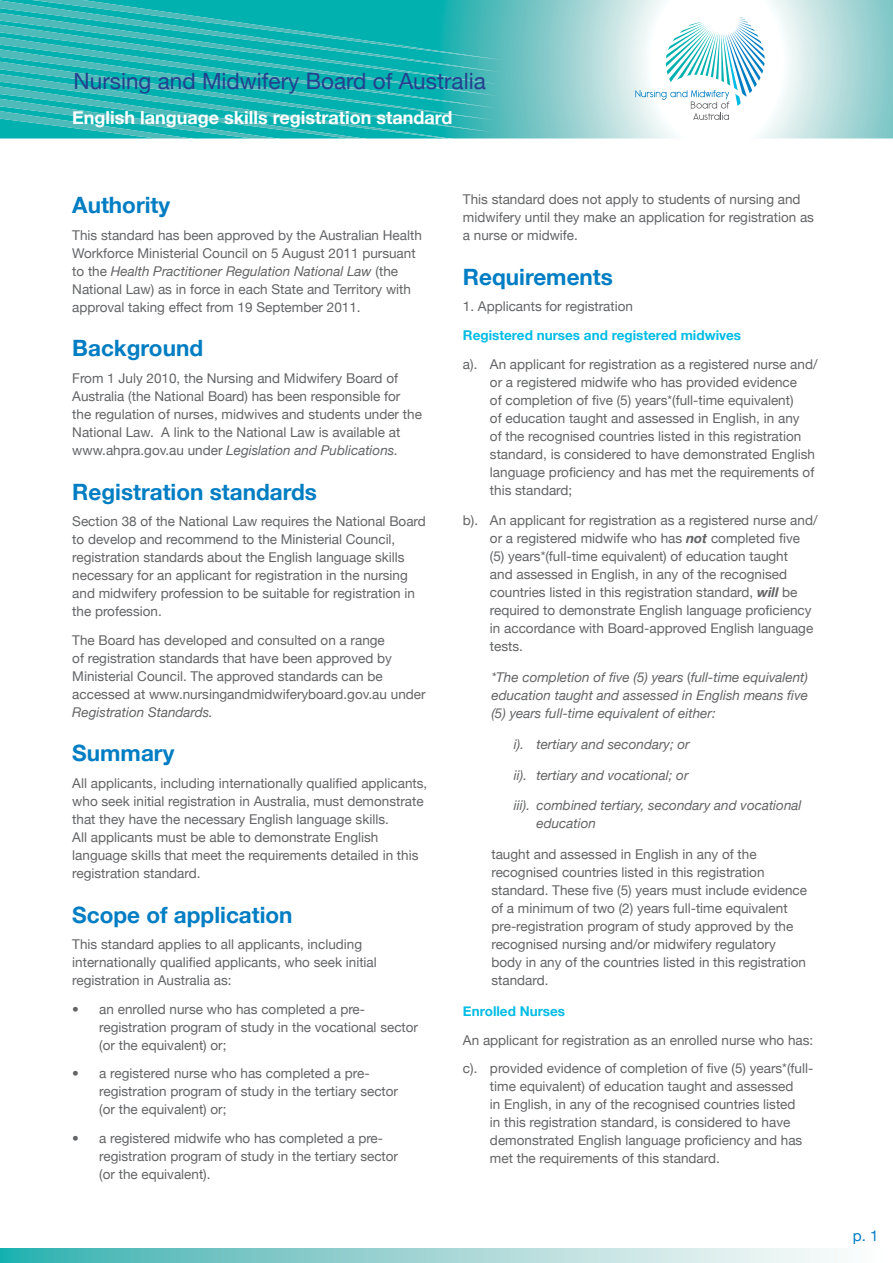
<style>
.page{position:relative;width:893px;height:1263px;background:#fff}
.page>*{position:absolute;margin:0;border:0;box-sizing:border-box;transform-origin:0 0}
.t1{font:700 22.5px "Helvetica Neue";color:#007dc3}
.t2{font:22.5px "Helvetica Neue";color:#25408f}
.t3{font:700 18px "Helvetica Neue";color:#fff}
.t4{font:15px "Helvetica Neue";color:#007dc3}
.t5{font:13.5px/18px "Helvetica Neue";color:#636466}
.t6{font:italic 13.5px/18px "Helvetica Neue";color:#636466;text-align:justify}
.t7{font:700 13.5px "Helvetica Neue";color:#00bce4}
.s1{font-style:italic}
.s2{font-weight:700;font-style:italic}
.s3{font-style:normal}
</style>
<div class="page">
<svg style="left:502px;top:0;width:391px;height:138px"></svg>
<svg style="left:0;top:0;width:502px;height:139px;background:#22b6b4"></svg>
<svg style="left:0;top:1248px;width:834px;height:15px;background:#9ad4d4"></svg>
<svg style="left:635px;top:17px;width:130px;height:103px"></svg>
<h1 class="t2" style="left:74px;top:68px;width:414px">Nursing and Midwifery Board of Australia</h1>
<h2 class="t3" style="left:72px;top:106px;width:382px">English language skills registration standard</h2>
<h1 class="t1" style="left:72px;top:191px;width:99px">Authority</h1>
<p class="t5" style="left:72px;top:226px;width:351px">This standard has been approved by the Australian Health Workforce Ministerial Council on 5 August 2011 pursuant to the <span class="s1">Health Practitioner Regulation National Law</span> (the National Law) as in force in each State and Territory with approval taking effect from 19 September 2011.</p>
<h1 class="t1" style="left:72px;top:334px;width:132px">Background</h1>
<p class="t5" style="left:72px;top:369px;width:351px">From 1 July 2010, the Nursing and Midwifery Board of Australia (the National Board) has been responsible for the regulation of nurses, midwives and students under the National Law. A link to the National Law is available at www.ahpra.gov.au under <span class="s1">Legislation and Publications.</span></p>
<h1 class="t1" style="left:72px;top:478px;width:246px">Registration standards</h1>
<p class="t5" style="left:72px;top:512px;width:355px">Section 38 of the National Law requires the National Board to develop and recommend to the Ministerial Council, registration standards about the English language skills necessary for an applicant for registration in the nursing and midwifery profession to be suitable for registration in the profession.</p>
<p class="t5" style="left:72px;top:631px;width:355px">The Board has developed and consulted on a range<br>of registration standards that have been approved by Ministerial Council. The approved standards can be accessed at www.nursingandmidwiferyboard.gov.au under</p>
<p class="t6" style="left:72px;top:703px;width:142px">Registration Standards.</p>
<h1 class="t1" style="left:72px;top:739px;width:104px">Summary</h1>
<p class="t5" style="left:72px;top:774px;width:357px">All applicants, including internationally qualified applicants, who seek initial registration in Australia, must demonstrate that they have the necessary English language skills.<br>All applicants must be able to demonstrate English language skills that meet the requirements detailed in this registration standard.</p>
<h1 class="t1" style="left:72px;top:901px;width:222px">Scope of application</h1>
<p class="t5" style="left:72px;top:935px;width:306px">This standard applies to all applicants, including internationally qualified applicants, who seek initial registration in Australia as:</p>
<p class="t5" style="left:99px;top:1000px;width:320px;text-indent:-27px">• an enrolled nurse who has completed a pre&shy;registration program of study in the vocational sector (or the equivalent) or;</p>
<p class="t5" style="left:99px;top:1064px;width:300px;text-indent:-27px">• a registered nurse who has completed a pre&shy;registration program of study in the tertiary sector (or the equivalent) or;</p>
<p class="t5" style="left:99px;top:1129px;width:300px;text-indent:-27px">• a registered midwife who has completed a pre&shy;registration program of study in the tertiary sector (or the equivalent).</p>
<p class="t5" style="left:463px;top:190px;width:353px">This standard does not apply to students of nursing and midwifery until they make an application for registration as a nurse or midwife.</p>
<h1 class="t1" style="left:463px;top:263px;width:151px">Requirements</h1>
<p class="t5" style="left:463px;top:297px;width:172px">1. Applicants for registration</p>
<p class="t7" style="left:463px;top:327px;width:280px">Registered nurses and registered midwives</p>
<p class="t5" style="left:490px;top:355px;width:329px;text-indent:-27px">a). An applicant for registration as a registered nurse and/ or a registered midwife who has provided evidence<br>of completion of five (5) years*(full-time equivalent)<br>of education taught and assessed in English, in any<br>of the recognised countries listed in this registration standard, is considered to have demonstrated English language proficiency and has met the requirements of this standard;</p>
<p class="t5" style="left:490px;top:511px;width:329px;text-indent:-27px">b). An applicant for registration as a registered nurse and/ or a registered midwife who has <span class="s2">not</span> completed five (5) years*(full-time equivalent) of education taught<br>and assessed in English, in any of the recognised countries listed in this registration standard, <span class="s2">will</span> be required to demonstrate English language proficiency in accordance with Board-approved English language tests.</p>
<p class="t6" style="left:491px;top:668px;width:318px">*The completion of five (5) years <span class="s3">(</span>full-time equivalent) education taught and assessed in English means five (5) years full-time equivalent of either:</p>
<p class="t6" style="left:514px;top:735px;width:177px">i). tertiary and secondary; or</p>
<p class="t6" style="left:514px;top:766px;width:176px">ii). tertiary and vocational; or</p>
<p class="t6" style="left:536px;top:796px;width:267px;text-indent:-23px">iii). combined tertiary, secondary and vocational education</p>
<p class="t5" style="left:491px;top:845px;width:317px">taught and assessed in English in any of the recognised countries listed in this registration standard. These five (5) years must include evidence of a minimum of two (2) years full-time equivalent pre-registration program of study approved by the recognised nursing and/or midwifery regulatory body in any of the countries listed in this registration standard.</p>
<p class="t7" style="left:463px;top:1003px;width:104px">Enrolled Nurses</p>
<p class="t5" style="left:463px;top:1025px;width:352px;line-height:28.7px">An applicant for registration as an enrolled nurse who has: c). provided evidence of completion of five (5) years*(full-</p>
<p class="t5" style="left:490px;top:1077px;width:314px">time equivalent) of education taught and assessed in English, in any of the recognised countries listed in this registration standard, is considered to have demonstrated English language proficiency and has met the requirements of this standard.</p>
<p class="t4" style="left:853px;top:1227px;width:27px">p. 1</p>
</div>
